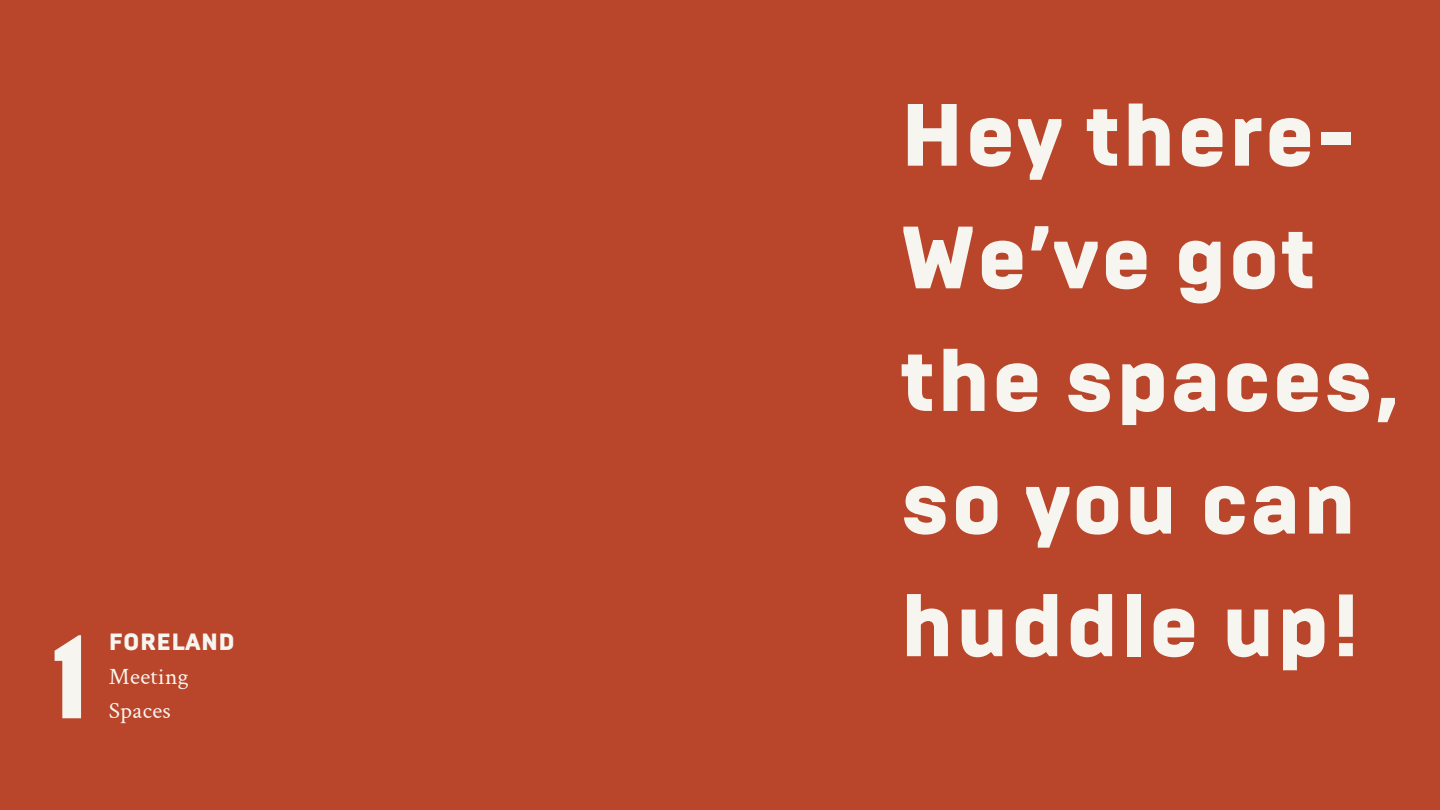
<style>
.page{position:relative;width:1440px;height:810px;background:#b9452b}
.page>*{position:absolute;margin:0;border:0;box-sizing:border-box;transform-origin:0 0}
.t1{font:900 118.7px "Brutal Type";color:#f7f5f0}
.t2{font:900 88.1px/122.6px "Brutal Type";letter-spacing:.015em;color:#f7f5f0}
.t3{font:23.5px "Crimson Text";letter-spacing:.015em;color:#f7f5f0}
.t4{font:900 23.5px "Brutal Type";letter-spacing:.015em;color:#f7f5f0}
</style>
<div class="page">
<p class="t1" style="left:49px;top:623px;width:44px">1</p>
<p class="t4" style="left:109px;top:631px;width:127px">FORELAND</p>
<p class="t3" style="left:109px;top:662px;width:81px">Meeting</p>
<p class="t3" style="left:109px;top:695px;width:63px">Spaces</p>
<h1 class="t2" style="left:900px;top:78px;width:502px">Hey there-<br>We’ve got the spaces, so you can huddle up!</h1>
</div>
